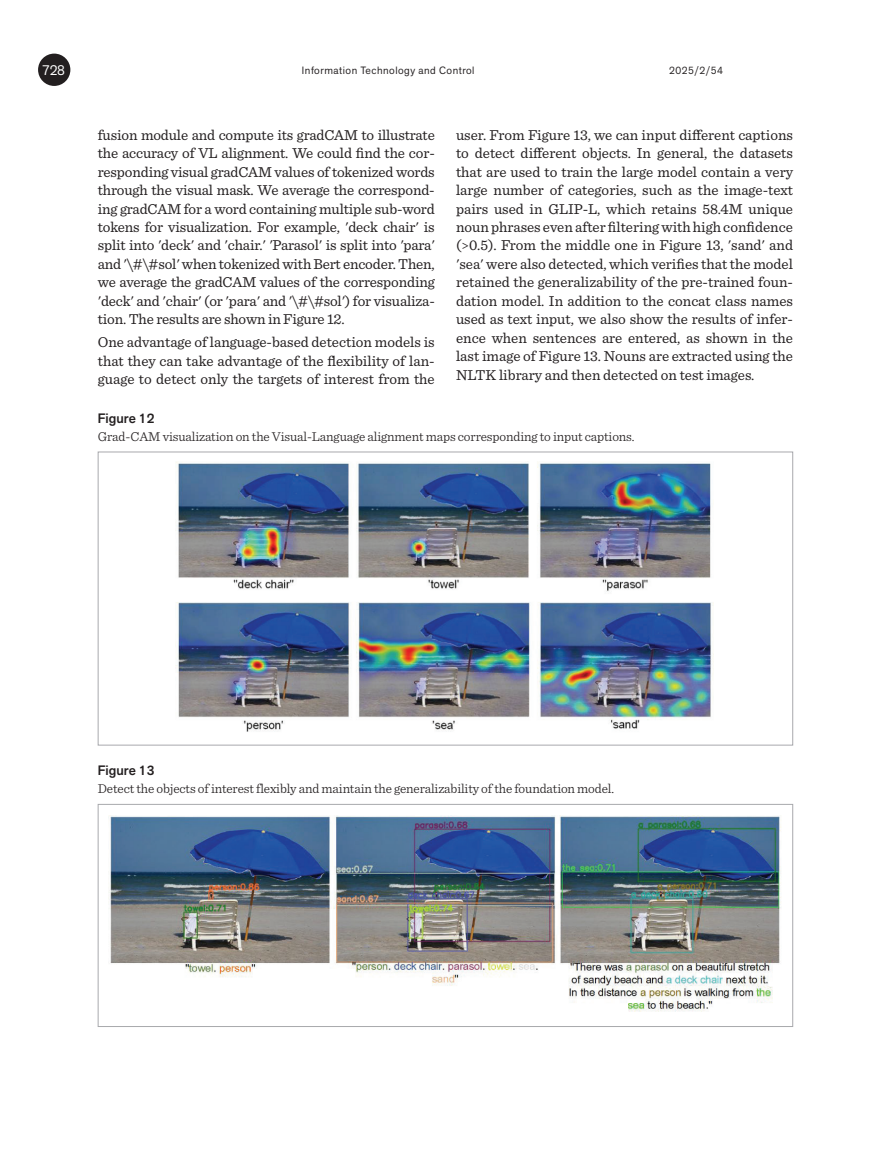
<style>
.page{position:relative;width:893px;height:1149px;background:#fff}
.page>*{position:absolute;margin:0;border:0;box-sizing:border-box;transform-origin:0 0}
.t1{font:15px/18.5px "Sentinel";color:#231f20;text-align:justify}
.t2{font:15px "Palatino Linotype";color:#231f20}
.t3{font:14.1px "Akzid Grtsk Next";color:#fff}
.t4{font:300 13.5px "Sentinel";letter-spacing:-.01em;color:#231f20}
.t5{font:500 13.5px "Akzid Grtsk Next";color:#231f20}
.t6{font:10.5px "Akzid Grtsk Next";letter-spacing:.05em;color:#231f20}
</style>
<div class="page">
<div style="left:38px;top:54px;width:32px;height:32px;background:#231f20;border-radius:50%"></div>
<img style="left:176px;top:462px;width:538px;height:270px">
<img style="left:109px;top:815px;width:672px;height:197px">
<div style="left:98px;top:803px;width:695px;height:223px;border:1px solid #a8a9ad"></div>
<p class="t3" style="left:42px;top:61px;width:24px">728</p>
<p class="t6" style="left:302px;top:63px;width:174px">Information Technology and Control</p>
<p class="t6" style="left:669px;top:63px;width:55px">2025/2/54</p>
<p class="t1" style="left:98px;top:124px;width:339px">fusion module and compute its gradCAM to illustrate the accuracy of VL alignment. We could find the cor&shy;responding visual gradCAM values of tokenized words through the visual mask. We average the correspond&shy;ing gradCAM for a word containing multiple sub-word tokens for visualization. For example, 'deck chair' is split into 'deck' and 'chair.' 'Parasol' is split into 'para' and '\#\#sol' when tokenized with Bert encoder. Then, we average the gradCAM values of the corresponding 'deck' and 'chair' (or 'para' and '\#\#sol') for visualiza&shy;tion. The results are shown in Figure 12.</p>
<p class="t1" style="left:98px;top:332px;width:338px">One advantage of language-based detection models is that they can take advantage of the flexibility of lan&shy;guage to detect only the targets of interest from the</p>
<p class="t5" style="left:98px;top:409px;width:58px">Figure 12</p>
<p class="t4" style="left:98px;top:426px;width:538px">Grad-CAM visualization on the Visual-Language alignment maps corresponding to input captions.</p>
<p class="t1" style="left:456px;top:124px;width:339px">user. From Figure 13, we can input different captions to detect different objects. In general, the datasets that are used to train the large model contain a very large number of categories, such as the image-text pairs used in GLIP-L, which retains 58.4M unique noun phrases even after filtering with high confidence (&gt;0.5). From the middle one in Figure 13, 'sand' and 'sea' were also detected, which verifies that the model retained the generalizability of the pre-trained foun&shy;dation model. In addition to the concat class names used as text input, we also show the results of infer&shy;ence when sentences are entered, as shown in the last image of Figure 13. Nouns are extracted using the NLTK library and then detected on test images.</p>
<p class="t5" style="left:98px;top:761px;width:58px">Figure 13</p>
<p class="t4" style="left:98px;top:778px;width:518px">Detect the objects of interest flexibly and maintain the generalizability of the foundation model.</p>
<p class="t2" style="left:91px;top:781px;width:307px">models is that they can take advantage of the</p>
</div>
